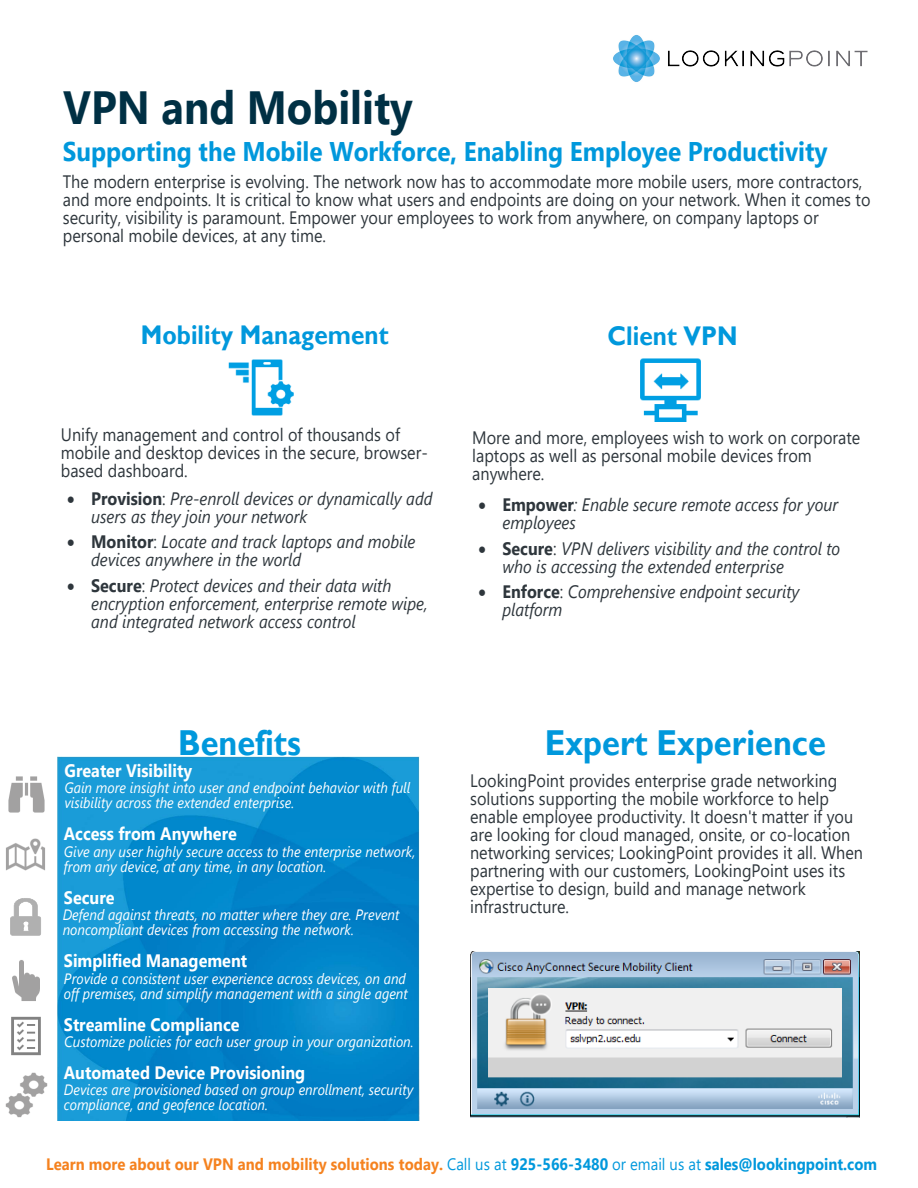
<style>
.page{position:relative;width:918px;height:1188px;background:#fff}
.page>*{position:absolute;margin:0;border:0;box-sizing:border-box;transform-origin:0 0}
.t1{font:700 46.5px "Segoe UI";color:#003044;scale:.9 1}
.t2{font:700 36px "Gill Sans";color:#0098dc;scale:.9 1}
.t3{font:700 36px "Gill Sans";color:#0098dc;scale:.9 1}
.t4{font:700 27px "Segoe UI";color:#0098dc;scale:.9 1}
.t5{font:700 27px "Gill Sans";color:#0098dc;scale:.9 1}
.t6{font:18px/18px "Segoe UI";color:#2e363c;scale:.9 1}
.t7{font:italic 18px/18px "Segoe UI";color:#2e363c;scale:.9 1}
.t8{font:italic 18px/18px "Segoe UI";color:#2e363c;scale:.9 1}
.t9{font:700 18px "Segoe UI";color:#fff;scale:.9 1}
.t10{font:700 16.5px "Segoe UI";color:#f5821f;scale:.9 1}
.t11{font:italic 15px/15px "Segoe UI";color:#fff;scale:.9 1}
.s1{font-weight:700;font-style:normal}
.s2{font-style:normal}
.s3{font-weight:400;color:#0098dc}
.s4{color:#0098dc}
</style>
<div class="page">
<img style="left:58px;top:757px;width:361px;height:364px">
<img style="left:613px;top:35px;width:255px;height:47px">
<img style="left:10px;top:898px;width:31px;height:38px">
<img style="left:11px;top:1016px;width:30px;height:40px">
<img style="left:640px;top:358px;width:61px;height:64px">
<img style="left:228px;top:359px;width:66px;height:57px">
<img style="left:6px;top:838px;width:39px;height:33px">
<img style="left:8px;top:776px;width:37px;height:37px">
<img style="left:5px;top:1072px;width:43px;height:46px">
<img style="left:12px;top:960px;width:28px;height:41px">
<img style="left:470px;top:951px;width:389px;height:166px">
<h1 class="t1" style="left:63px;top:70px;width:390px">VPN and Mobility</h1>
<h3 class="t4" style="left:63px;top:130px;width:851px">Supporting the Mobile Workforce, Enabling Employee Productivity</h3>
<p class="t6" style="left:63px;top:173px;width:899px">The modern enterprise is evolving. The network now has to accommodate more mobile users, more contractors, and more endpoints. It is critical to know what users and endpoints are doing on your network. When it comes to security, visibility is paramount. Empower your employees to work from anywhere, on company laptops or personal mobile devices, at any time.</p>
<h3 class="t5" style="left:141px;top:319px;width:277px">Mobility Management</h3>
<h3 class="t5" style="left:608px;top:320px;width:146px">Client VPN</h3>
<p class="t6" style="left:61px;top:425px;width:409px">Unify management and control of thousands of mobile and desktop devices in the secure, browser&shy;based dashboard.</p>
<p class="t7" style="left:91px;top:488px;width:381px;text-indent:-24px">• <span class="s1">Provision</span><span class="s2">:</span> Pre-enroll devices or dynamically add users as they join your network</p>
<p class="t7" style="left:91px;top:531px;width:362px;text-indent:-24px">• <span class="s1">Monitor</span><span class="s2">:</span> Locate and track laptops and mobile devices anywhere in the world</p>
<p class="t7" style="left:91px;top:575px;width:375px;text-indent:-24px">• <span class="s1">Secure</span><span class="s2">:</span> Protect devices and their data with encryption enforcement, enterprise remote wipe, and integrated network access control</p>
<p class="t6" style="left:472px;top:428px;width:433px">More and more, employees wish to work on corporate laptops as well as personal mobile devices from anywhere.</p>
<p class="t8" style="left:502px;top:494px;width:375px;text-indent:-24px">• <span class="s1">Empower</span>: Enable secure remote access for your employees</p>
<p class="t8" style="left:502px;top:537px;width:377px;text-indent:-24px">• <span class="s1">Secure</span><span class="s2">:</span> VPN delivers visibility and the control to who is accessing the extended enterprise</p>
<p class="t8" style="left:502px;top:581px;width:331px;text-indent:-24px">• <span class="s1">Enforce</span><span class="s2">:</span> Comprehensive endpoint security platform</p>
<h2 class="t3" style="left:178px;top:721px;width:138px">Benefits</h2>
<p class="t9" style="left:65px;top:757px;width:143px">Greater Visibility</p>
<p class="t11" style="left:65px;top:779px;width:386px">Gain more insight into user and endpoint behavior with full visibility across the extended enterprise.</p>
<p class="t9" style="left:64px;top:820px;width:194px">Access from Anywhere</p>
<p class="t11" style="left:64px;top:843px;width:392px">Give any user highly secure access to the enterprise network, from any device, at any time, in any location.</p>
<p class="t9" style="left:64px;top:883px;width:58px">Secure</p>
<p class="t11" style="left:63px;top:906px;width:376px">Defend against threats, no matter where they are. Prevent noncompliant devices from accessing the network.</p>
<p class="t9" style="left:64px;top:946px;width:205px">Simplified Management</p>
<p class="t11" style="left:64px;top:969px;width:384px">Provide a consistent user experience across devices, on and off premises, and simplify management with a single agent</p>
<p class="t9" style="left:64px;top:1010px;width:197px">Streamline Compliance</p>
<p class="t11" style="left:64px;top:1032px;width:390px">Customize policies for each user group in your organization.</p>
<p class="t9" style="left:64px;top:1058px;width:270px">Automated Device Provisioning</p>
<p class="t11" style="left:64px;top:1080px;width:390px">Devices are provisioned based on group enrollment, security compliance, and geofence location.</p>
<h2 class="t2" style="left:545px;top:722px;width:314px">Expert Experience</h2>
<p class="t6" style="left:470px;top:771px;width:438px">LookingPoint provides enterprise grade networking solutions supporting the mobile workforce to help enable employee productivity. It doesn't matter if you are looking for cloud managed, onsite, or co-location networking services; LookingPoint provides it all. When partnering with our customers, LookingPoint uses its expertise to design, build and manage network infrastructure.</p>
<p class="t10" style="left:46px;top:1151px;width:925px">Learn more about our VPN and mobility solutions today. <span class="s3">Call us at</span> <span class="s4">925-566-3480</span> <span class="s3">or email us at</span> <span class="s4">sales@lookingpoint.com</span></p>
</div>
